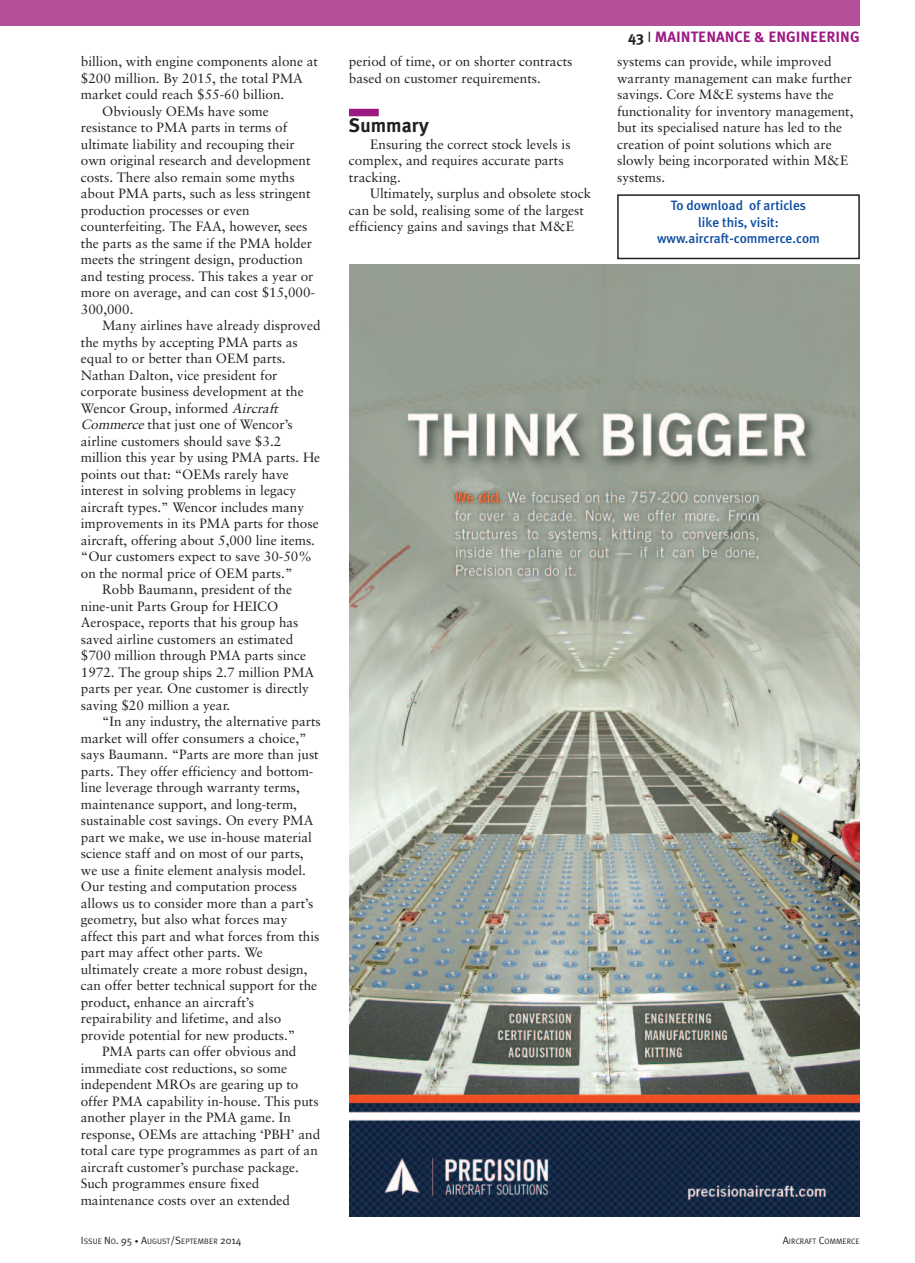
<style>
.page{position:relative;width:915px;height:1263px;background:#fff}
.page>*{position:absolute;margin:0;border:0;box-sizing:border-box;transform-origin:0 0}
.t1{font:700 19.5px "Meta Plus";color:#231f20}
.t2{font:700 15px "Meta Plus";color:#9d1982}
.t3{font:13.5px/16.5px "Sabon";color:#231f20}
.t4{font:500 13.5px/16.2px "Meta Plus";color:#0d4da1;text-align:center}
.t5{font:7.8px "Meta Plus Normal";letter-spacing:.01em;color:#231f20}
.s1{font-style:italic}
.s2{color:#231f20}
.s3{font-family:"Meta Plus Normal";font-weight:400;color:#231f20}
.s4{font-size:10.5px}
.s5{font-size:7.5px}
</style>
<div class="page">
<div style="left:349px;top:109px;width:29px;height:7px;background:#9d1982"></div>
<div style="left:0;top:0;width:859px;height:26px;background:#b45099"></div>
<div style="left:617px;top:194px;width:242px;height:65px;border:2px solid #231f20"></div>
<img style="left:349px;top:264px;width:510px;height:952px">
<p class="t3" style="left:81px;top:54px;width:238px">billion, with engine components alone at</p>
<p class="t3" style="left:81px;top:71px;width:223px">$200 million. By 2015, the total PMA</p>
<p class="t3" style="left:81px;top:87px;width:205px">market could reach $55-60 billion.</p>
<p class="t3" style="left:102px;top:104px;width:168px">Obviously OEMs have some</p>
<p class="t3" style="left:81px;top:120px;width:208px">resistance to PMA parts in terms of</p>
<p class="t3" style="left:81px;top:137px;width:215px">ultimate liability and recouping their</p>
<p class="t3" style="left:81px;top:153px;width:231px">own original research and development</p>
<p class="t3" style="left:81px;top:170px;width:215px">costs. There also remain some myths</p>
<p class="t3" style="left:81px;top:186px;width:231px">about PMA parts, such as less stringent</p>
<p class="t3" style="left:81px;top:203px;width:170px">production processes or even</p>
<p class="t3" style="left:81px;top:219px;width:228px">counterfeiting. The FAA, however, sees</p>
<p class="t3" style="left:81px;top:236px;width:232px">the parts as the same if the PMA holder</p>
<p class="t3" style="left:81px;top:252px;width:223px">meets the stringent design, production</p>
<p class="t3" style="left:81px;top:269px;width:234px">and testing process. This takes a year or</p>
<p class="t3" style="left:81px;top:285px;width:235px">more on average, and can cost $15,000-</p>
<p class="t3" style="left:81px;top:302px;width:54px">300,000.</p>
<p class="t3" style="left:102px;top:318px;width:220px">Many airlines have already disproved</p>
<p class="t3" style="left:81px;top:335px;width:218px">the myths by accepting PMA parts as</p>
<p class="t3" style="left:81px;top:351px;width:206px">equal to or better than OEM parts.</p>
<p class="t3" style="left:81px;top:368px;width:198px">Nathan Dalton, vice president for</p>
<p class="t3" style="left:81px;top:384px;width:224px">corporate business development at the</p>
<p class="t3" style="left:81px;top:401px;width:201px">Wencor Group, informed <span class="s1">Aircraft</span></p>
<p class="t3" style="left:81px;top:417px;width:213px"><span class="s1">Commerce</span>that just one of Wencor’s</p>
<p class="t3" style="left:81px;top:434px;width:202px">airline customers should save $3.2</p>
<p class="t3" style="left:81px;top:450px;width:241px">million this year by using PMA parts. He</p>
<p class="t3" style="left:81px;top:467px;width:209px">points out that: “OEMs rarely have</p>
<p class="t3" style="left:81px;top:483px;width:217px">interest in solving problems in legacy</p>
<p class="t3" style="left:81px;top:500px;width:225px">aircraft types.” Wencor includes many</p>
<p class="t3" style="left:81px;top:516px;width:239px">improvements in its PMA parts for those</p>
<p class="t3" style="left:81px;top:533px;width:235px">aircraft, offering about 5,000 line items.</p>
<p class="t3" style="left:81px;top:549px;width:232px">“Our customers expect to save 30-50%</p>
<p class="t3" style="left:81px;top:566px;width:213px">on the normal price of OEM parts.”</p>
<p class="t3" style="left:102px;top:582px;width:191px">Robb Baumann, president of the</p>
<p class="t3" style="left:81px;top:599px;width:199px">nine-unit Parts Group for HEICO</p>
<p class="t3" style="left:81px;top:615px;width:219px">Aerospace, reports that his group has</p>
<p class="t3" style="left:81px;top:632px;width:214px">saved airline customers an estimated</p>
<p class="t3" style="left:81px;top:648px;width:227px">$700 million through PMA parts since</p>
<p class="t3" style="left:81px;top:665px;width:235px">1972. The group ships 2.7 million PMA</p>
<p class="t3" style="left:81px;top:681px;width:229px">parts per year. One customer is directly</p>
<p class="t3" style="left:81px;top:698px;width:151px">saving $20 million a year.</p>
<p class="t3" style="left:102px;top:714px;width:220px">“In any industry, the alternative parts</p>
<p class="t3" style="left:81px;top:731px;width:227px">market will offer consumers a choice,”</p>
<p class="t3" style="left:81px;top:747px;width:239px">says Baumann. “Parts are more than just</p>
<p class="t3" style="left:81px;top:764px;width:234px">parts. They offer efficiency and bottom-</p>
<p class="t3" style="left:81px;top:780px;width:220px">line leverage through warranty terms,</p>
<p class="t3" style="left:81px;top:797px;width:217px">maintenance support, and long-term,</p>
<p class="t3" style="left:81px;top:813px;width:234px">sustainable cost savings. On every PMA</p>
<p class="t3" style="left:81px;top:830px;width:232px">part we make, we use in-house material</p>
<p class="t3" style="left:81px;top:846px;width:224px">science staff and on most of our parts,</p>
<p class="t3" style="left:81px;top:863px;width:226px">we use a finite element analysis model.</p>
<p class="t3" style="left:81px;top:879px;width:217px">Our testing and computation process</p>
<p class="t3" style="left:81px;top:896px;width:234px">allows us to consider more than a part’s</p>
<p class="t3" style="left:81px;top:912px;width:208px">geometry, but also what forces may</p>
<p class="t3" style="left:81px;top:929px;width:240px">affect this part and what forces from this</p>
<p class="t3" style="left:81px;top:945px;width:183px">part may affect other parts. We</p>
<p class="t3" style="left:81px;top:962px;width:228px">ultimately create a more robust design,</p>
<p class="t3" style="left:81px;top:978px;width:238px">can offer better technical support for the</p>
<p class="t3" style="left:81px;top:995px;width:174px">product, enhance an aircraft’s</p>
<p class="t3" style="left:81px;top:1011px;width:202px">repairability and lifetime, and also</p>
<p class="t3" style="left:81px;top:1028px;width:216px">provide potential for new products.”</p>
<p class="t3" style="left:102px;top:1044px;width:196px">PMA parts can offer obvious and</p>
<p class="t3" style="left:81px;top:1061px;width:208px">immediate cost reductions, so some</p>
<p class="t3" style="left:81px;top:1077px;width:219px">independent MROs are gearing up to</p>
<p class="t3" style="left:81px;top:1094px;width:239px">offer PMA capability in-house. This puts</p>
<p class="t3" style="left:81px;top:1110px;width:211px">another player in the PMA game. In</p>
<p class="t3" style="left:81px;top:1127px;width:241px">response, OEMs are attaching ‘PBH’ and</p>
<p class="t3" style="left:81px;top:1143px;width:238px">total care type programmes as part of an</p>
<p class="t3" style="left:81px;top:1160px;width:219px">aircraft customer’s purchase package.</p>
<p class="t3" style="left:81px;top:1176px;width:180px">Such programmes ensure fixed</p>
<p class="t3" style="left:81px;top:1193px;width:211px">maintenance costs over an extended</p>
<p class="t3" style="left:349px;top:54px;width:225px">period of time, or on shorter contracts based on customer requirements.</p>
<h1 class="t1" style="left:349px;top:114px;width:81px">Summary</h1>
<p class="t3" style="left:349px;top:137px;width:223px;text-indent:21px">Ensuring the correct stock levels is complex, and requires accurate parts tracking.</p>
<p class="t3" style="left:349px;top:186px;width:243px;text-indent:21px">Ultimately, surplus and obsolete stock can be sold, realising some of the largest efficiency gains and savings that M&amp;E</p>
<p class="t2" style="left:628px;top:28px;width:233px"><span class="s2">43</span> <span class="s3">I</span> MAINTENANCE &amp; ENGINEERING</p>
<p class="t3" style="left:617px;top:54px;width:238px">systems can provide, while improved warranty management can make further savings. Core M&amp;E systems have the functionality for inventory management, but its specialised nature has led to the creation of point solutions which are slowly being incorporated within M&amp;E systems.</p>
<p class="t4" style="left:657px;top:198px;width:164px">To download of articles<br>like this, visit: www.aircraft-commerce.com</p>
<p class="t5" style="left:81px;top:1237px;width:162px"><span class="s4">I</span>SSUE <span class="s4">N</span>O<span class="s4">. 95</span> <span class="s5">•</span> <span class="s4">A</span>UGUST<span class="s4">/S</span>EPTEMBER <span class="s4">2014</span></p>
<p class="t5" style="left:782px;top:1237px;width:78px"><span class="s4">A</span>IRCRAFT <span class="s4">C</span>OMMERCE</p>
</div>
